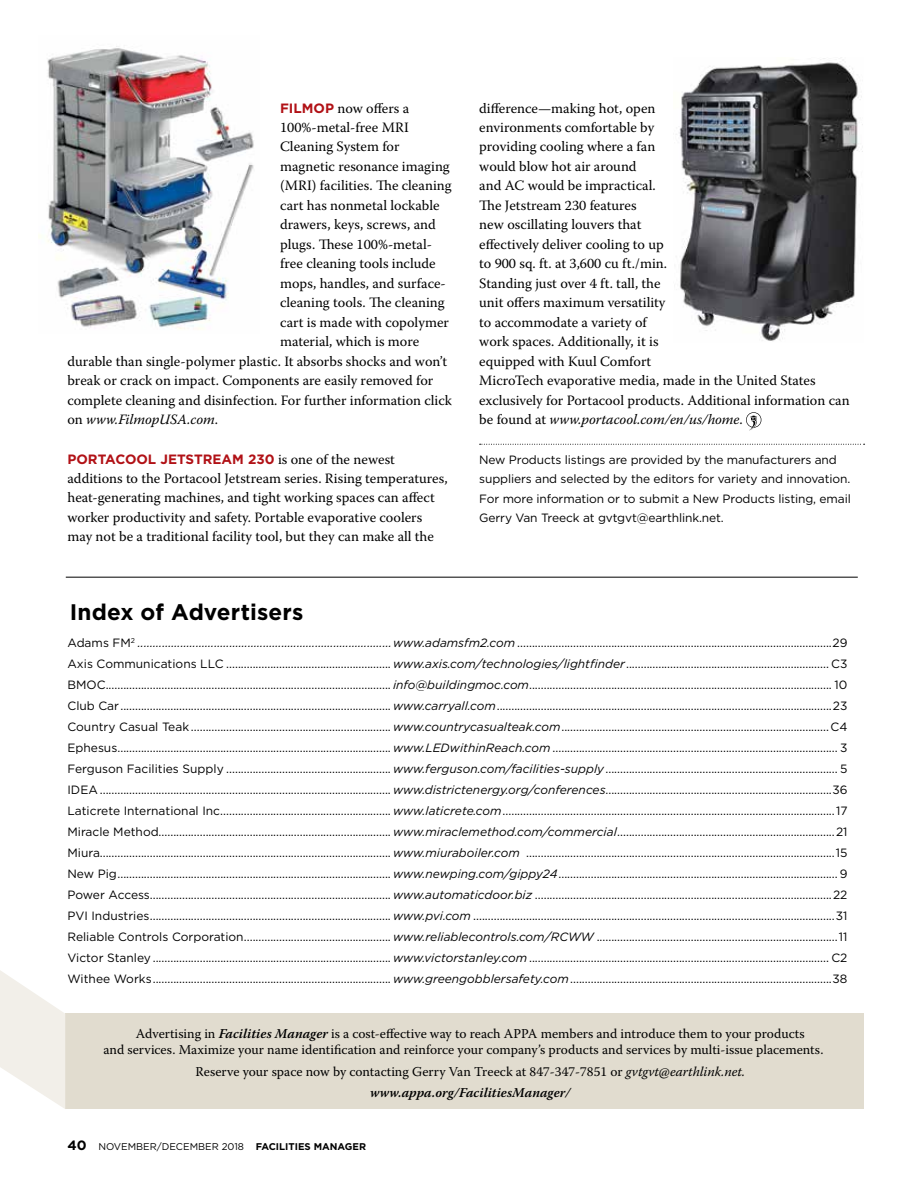
<style>
.page{position:relative;width:918px;height:1188px;background:#fff}
.page>*{position:absolute;margin:0;border:0;box-sizing:border-box;transform-origin:0 0}
.t1{font:700 22.5px "Gotham";letter-spacing:.005em;color:#000}
.t2{font:14.25px/19.5px "Warnock Pro";color:#000}
.t3{font:italic 14.25px "Warnock Pro";letter-spacing:-.005em;color:#000}
.t4{font:13.5px/16.5px "Warnock Pro";color:#000}
.t5{font:700 13.5px "Gotham";color:#b11116}
.t6{font:12px/21px "Gotham";letter-spacing:-.01em;color:#000}
.t7{font:9.75px "Gotham";color:#000}
.s1{font-family:"Gotham";font-weight:700;font-size:13.5px;color:#b11116}
.s2{font-style:normal}
.s3{font-family:"Warnock Pro";font-weight:400;font-size:14.25px;color:#000}
.s4{font-style:italic}
.s5{font-weight:600;font-style:italic}
.s6{font-weight:700;font-size:13.5px}
.s7{font-weight:700}
</style>
<div class="page">
<div style="left:65px;top:1014px;width:799px;height:95px;background:#e1dccf"></div>
<svg style="left:480px;top:444px;width:385px;height:1px"></svg>
<svg style="left:746px;top:412px;width:15px;height:18px"></svg>
<hr style="left:66px;top:577px;width:792px;height:1px;background:#000">
<svg style="left:0;top:970px;width:65px;height:139px"></svg>
<img style="left:39px;top:46px;width:215px;height:283px">
<img style="left:676px;top:58px;width:187px;height:283px">
<p class="t2" style="left:280px;top:98px;width:131px"><span class="s1">FILMOP</span> now offers a</p>
<p class="t2" style="left:280px;top:117px;width:130px">100%-metal-free MRI</p>
<p class="t2" style="left:280px;top:137px;width:121px">Cleaning System for</p>
<p class="t2" style="left:280px;top:156px;width:171px">magnetic resonance imaging</p>
<p class="t2" style="left:280px;top:176px;width:173px">(MRI) facilities. The cleaning</p>
<p class="t2" style="left:280px;top:195px;width:161px">cart has nonmetal lockable</p>
<p class="t2" style="left:280px;top:215px;width:157px">drawers, keys, screws, and</p>
<p class="t2" style="left:280px;top:234px;width:153px">plugs. These 100%-metal-</p>
<p class="t2" style="left:280px;top:254px;width:157px">free cleaning tools include</p>
<p class="t2" style="left:280px;top:273px;width:167px">mops, handles, and surface-</p>
<p class="t2" style="left:280px;top:293px;width:166px">cleaning tools. The cleaning</p>
<p class="t2" style="left:280px;top:312px;width:170px">cart is made with copolymer</p>
<p class="t2" style="left:280px;top:332px;width:141px">material, which is more</p>
<p class="t2" style="left:67px;top:351px;width:381px">durable than single-polymer plastic. It absorbs shocks and won’t</p>
<p class="t2" style="left:67px;top:371px;width:367px">break or crack on impact. Components are easily removed for</p>
<p class="t2" style="left:67px;top:390px;width:386px">complete cleaning and disinfection. For further information click</p>
<p class="t3" style="left:67px;top:411px;width:152px"><span class="s2">on</span> www.FilmopUSA.com<span class="s2">.</span></p>
<p class="t5" style="left:68px;top:451px;width:329px">PORTACOOL JETSTREAM 230 <span class="s3">is one of the newest</span></p>
<p class="t2" style="left:68px;top:468px;width:382px">additions to the Portacool Jetstream series. Rising temperatures, heat-generating machines, and tight working spaces can affect worker productivity and safety. Portable evaporative coolers may not be a traditional facility tool, but they can make all the</p>
<p class="t2" style="left:479px;top:98px;width:372px">difference—making hot, open<br>environments comfortable by<br>providing cooling where a fan<br>would blow hot air around<br>and AC would be impractical.<br>The Jetstream 230 features<br>new oscillating louvers that<br>effectively deliver cooling to up<br>to 900 sq. ft. at 3,600 cu ft./min.<br>Standing just over 4 ft. tall, the<br>unit offers maximum versatility<br>to accommodate a variety of<br>work spaces. Additionally, it is<br>equipped with Kuul Comfort<br>MicroTech evaporative media, made in the United States exclusively for Portacool products. Additional information can be found at <span class="s4">www.portacool.com/en/us/home</span>.</p>
<p class="t6" style="left:479px;top:449px;width:373px;line-height:19.5px">New Products listings are provided by the manufacturers and suppliers and selected by the editors for variety and innovation.<br>For more information or to submit a New Products listing, email Gerry Van Treeck at gvtgvt@earthlink.net.</p>
<h1 class="t1" style="left:70px;top:599px;width:235px">Index of Advertisers</h1>
<p class="t6" style="left:68px;top:632px;width:782px;text-align:justify">Adams FM<sup>2</sup> <span class="s4">...................................................................................www.adamsfm2.com</span> ...........................................................................................................29<br>Axis Communications LLC ........................................................ <span class="s4">www.axis.com/technologies/lightfinder</span>..................................................................... C3<br>BMOC................................................................................................. <span class="s4">info@buildingmoc.com</span>....................................................................................................... 10<br>Club Car............................................................................................ <span class="s4">www.carryall.com</span>..................................................................................................................23<br>Country Casual Teak .................................................................... <span class="s4">www.countrycasualteak.com</span>...........................................................................................C4<br>Ephesus............................................................................................. <span class="s4">www.LEDwithinReach.com</span> ................................................................................................. 3<br>Ferguson Facilities Supply ........................................................ <span class="s4">www.ferguson.com/facilities-supply</span>............................................................................... 5<br>IDEA ................................................................................................... <span class="s4">www.districtenergy.org/conferences</span>.............................................................................36<br>Laticrete International Inc.......................................................... <span class="s4">www.laticrete.com</span>.................................................................................................................17<br>Miracle Method............................................................................... <span class="s4">www.miraclemethod.com/commercial</span>..........................................................................21<br>Miura................................................................................................... <span class="s4">www.miuraboiler.com</span> .........................................................................................................15<br>New Pig............................................................................................. <span class="s4">www.newping.com/gippy24</span>............................................................................................... 9<br>Power Access.................................................................................. <span class="s4">www.automaticdoor.biz</span> .....................................................................................................22<br>PVI Industries.................................................................................. <span class="s4">www.pvi.com</span> ...........................................................................................................................31<br>Reliable Controls Corporation.................................................. <span class="s4">www.reliablecontrols.com/RCWW</span> ..................................................................................11<br>Victor Stanley................................................................................. <span class="s4">www.victorstanley.com</span> ...................................................................................................... C2<br>Withee Works................................................................................. <span class="s4">www.greengobblersafety.com</span>.........................................................................................38</p>
<p class="t4" style="left:103px;top:1025px;width:722px;text-indent:32px">Advertising in <span class="s5">Facilities Manager</span> is a cost-effective way to reach APPA members and introduce them to your products and services. Maximize your name identification and reinforce your company’s products and services by multi-issue placements.</p>
<p class="t4" style="left:195px;top:1060px;width:551px;line-height:21px;text-align:center">Reserve your space now by contacting Gerry Van Treeck at 847-347-7851 or <span class="s4">gvtgvt@earthlink.net. </span><span class="s5">www.appa.org/FacilitiesManager/</span></p>
<p class="t7" style="left:68px;top:1140px;width:300px"><span class="s6">40</span> NOVEMBER/DECEMBER 2018 <span class="s7">FACILITIES MANAGER</span></p>
</div>
